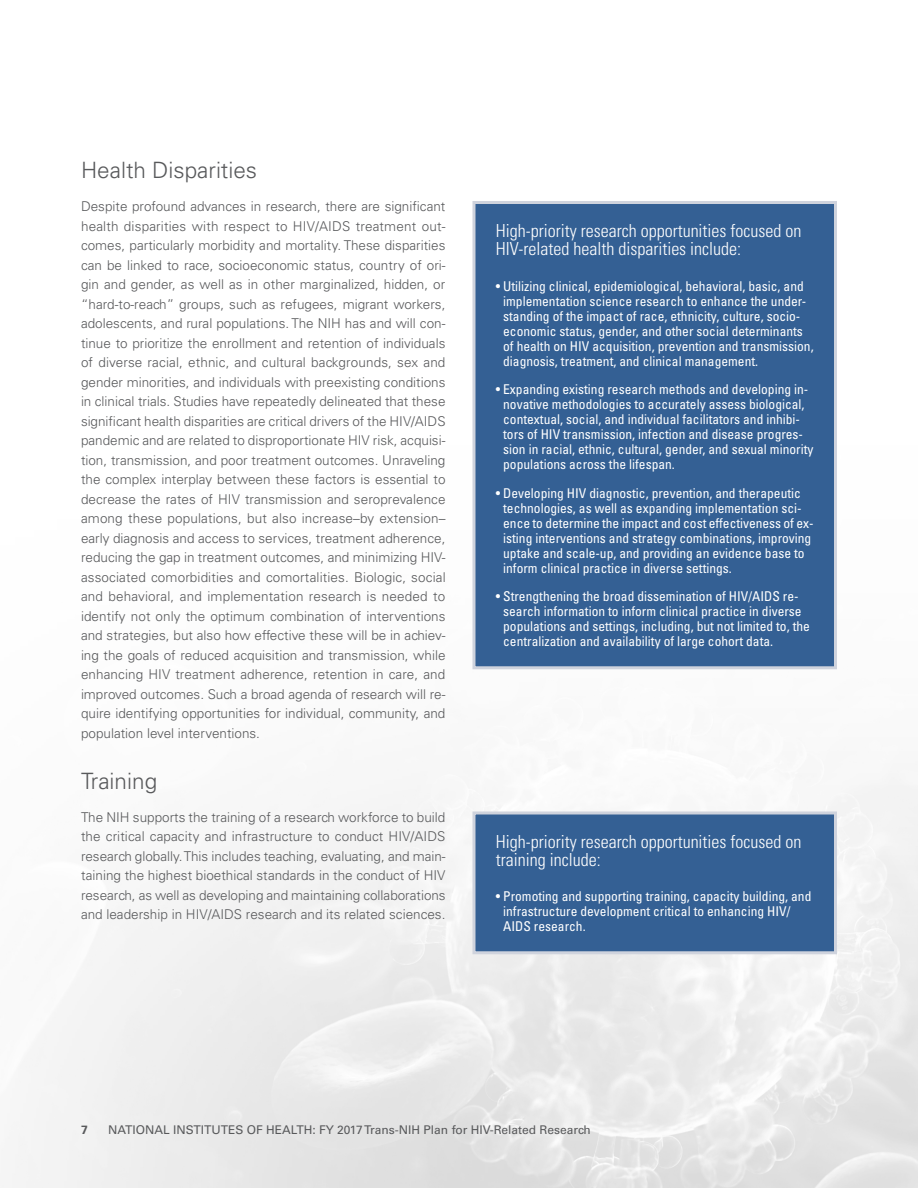
<style>
.page{position:relative;width:918px;height:1188px;background:#fff}
.page>*{position:absolute;margin:0;border:0;box-sizing:border-box;transform-origin:0 0}
.L2{font:300 22.5px "Univers LT Std";color:#58595b}
.Priority{font:300 condensed 18px/18px "Univers LT Std";color:#fff}
.Body{font:300 13.5px/19.5px "Univers LT Std";color:#58595b;text-align:justify}
.P_Body{font:condensed 13.5px/15px "Univers LT Std";color:#fff}
.t1{font:12px "Univers LT Std";color:#58595b}
.t2{font:700 12px "Univers LT Std";color:#58595b}
</style>
<div class="page">
<div style="left:471px;top:201px;width:367px;height:470px;background:#346094"></div>
<svg style="left:471px;top:810px;width:367px;height:146px;background:#426a9a"></svg>
<p class="L2" style="left:81px;top:157px;width:178px">Health Disparities</p>
<p class="Body" style="left:81px;top:197px;width:366px">Despite profound advances in research, there are significant health disparities with respect to HIV/AIDS treatment out&shy;comes, particularly morbidity and mortality. These disparities can be linked to race, socioeconomic status, country of ori&shy;gin and gender, as well as in other marginalized, hidden, or “hard-to-reach” groups, such as refugees, migrant workers, adolescents, and rural populations. The NIH has and will con&shy;tinue to prioritize the enrollment and retention of individuals of diverse racial, ethnic, and cultural backgrounds, sex and gender minorities, and individuals with preexisting conditions in clinical trials. Studies have repeatedly delineated that these significant health disparities are critical drivers of the HIV/AIDS pandemic and are related to disproportionate HIV risk, acquisi&shy;tion, transmission, and poor treatment outcomes. Unraveling the complex interplay between these factors is essential to decrease the rates of HIV transmission and seroprevalence among these populations, but also increase–by extension– early diagnosis and access to services, treatment adherence, reducing the gap in treatment outcomes, and minimizing HIV&shy;associated comorbidities and comortalities. Biologic, social and behavioral, and implementation research is needed to identify not only the optimum combination of interventions and strategies, but also how effective these will be in achiev&shy;ing the goals of reduced acquisition and transmission, while enhancing HIV treatment adherence, retention in care, and improved outcomes. Such a broad agenda of research will re&shy;quire identifying opportunities for individual, community, and population level interventions.</p>
<p class="L2" style="left:81px;top:767px;width:78px">Training</p>
<p class="Body" style="left:81px;top:807px;width:366px">The NIH supports the training of a research workforce to build the critical capacity and infrastructure to conduct HIV/AIDS research globally. This includes teaching, evaluating, and main&shy;taining the highest bioethical standards in the conduct of HIV research, as well as developing and maintaining collaborations and leadership in HIV/AIDS research and its related sciences.</p>
<p class="Priority" style="left:496px;top:222px;width:307px">High-priority research opportunities focused on<br>HIV-related health disparities include:</p>
<p class="P_Body" style="left:503px;top:278px;width:312px;text-indent:-7px">• Utilizing clinical, epidemiological, behavioral, basic, and implementation science research to enhance the under&shy;standing of the impact of race, ethnicity, culture, socio&shy;economic status, gender, and other social determinants of health on HIV acquisition, prevention and transmission, diagnosis, treatment, and clinical management.</p>
<p class="P_Body" style="left:503px;top:382px;width:312px;text-indent:-7px">• Expanding existing research methods and developing in&shy;novative methodologies to accurately assess biological, contextual, social, and individual facilitators and inhibi&shy;tors of HIV transmission, infection and disease progres&shy;sion in racial, ethnic, cultural, gender, and sexual minority populations across the lifespan.</p>
<p class="P_Body" style="left:503px;top:485px;width:312px;text-indent:-7px">• Developing HIV diagnostic, prevention, and therapeutic technologies, as well as expanding implementation sci&shy;ence to determine the impact and cost effectiveness of ex&shy;isting interventions and strategy combinations, improving uptake and scale-up, and providing an evidence base to inform clinical practice in diverse settings.</p>
<p class="P_Body" style="left:503px;top:589px;width:308px;text-indent:-7px">• Strengthening the broad dissemination of HIV/AIDS re&shy;search information to inform clinical practice in diverse populations and settings, including, but not limited to, the centralization and availability of large cohort data.</p>
<p class="Priority" style="left:496px;top:832px;width:307px">High-priority research opportunities focused on training include:</p>
<p class="P_Body" style="left:503px;top:889px;width:310px;text-indent:-7px">• Promoting and supporting training, capacity building, and infrastructure development critical to enhancing HIV/<br>AIDS research.</p>
<p class="t2" style="left:81px;top:1122px;width:8px">7</p>
<p class="t1" style="left:108px;top:1122px;width:484px">NATIONAL INSTITUTES OF HEALTH: FY 2017 Trans-NIH Plan for HIV-Related Research</p>
</div>
